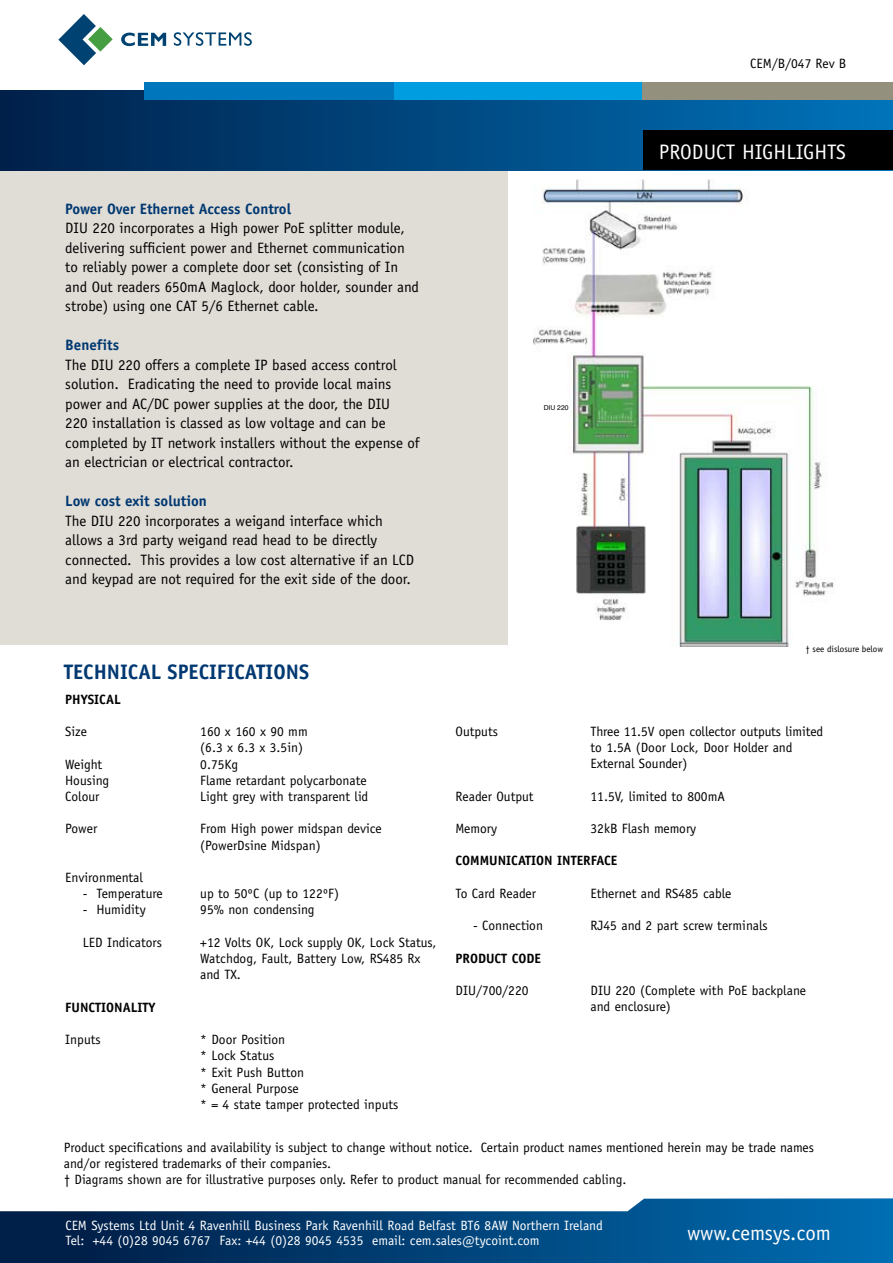
<style>
.page{position:relative;width:893px;height:1263px;background:#fff}
.page>*{position:absolute;margin:0;border:0;box-sizing:border-box;transform-origin:0 0}
.t1{font:21px "Officina Sans";color:#fff}
.t2{font:700 21px "Officina Sans";color:#003871}
.t3{font:15px/19.5px "Officina Sans";color:#000}
.t4{font:700 15px "Officina Sans";letter-spacing:-.01em;color:#003871}
.t5{font:13.5px/16.2px "Officina Sans";color:#000}
.t6{font:13.5px/15px "Officina Sans";color:#fff}
.t7{font:700 13.5px "Officina Sans";color:#000}
.t8{font:9px "Officina Sans";color:#000}
.t9{font:6.75px "Helvetica";color:#000}
.t10{font:6.75px "Arial";color:#000}
</style>
<div class="page">
<div style="left:0;top:163px;width:507px;height:482px;background:#e0dcd6"></div>
<svg style="left:0;top:1198px;width:893px;height:65px;background:#25608f"></svg>
<div style="left:0;top:91px;width:893px;height:79px;background:linear-gradient(to right,#00204d,#0876b8)"></div>
<div style="left:144px;top:82px;width:250px;height:17px;background:#0076bd"></div>
<div style="left:394px;top:82px;width:250px;height:17px;background:#009ee0"></div>
<div style="left:643px;top:82px;width:250px;height:17px;background:#93917e"></div>
<svg style="left:174px;top:32px;width:78px;height:14px"></svg>
<svg style="left:121px;top:33px;width:45px;height:13px"></svg>
<svg style="left:58px;top:14px;width:55px;height:51px"></svg>
<div style="left:643px;top:130px;width:250px;height:40px;background:#000"></div>
<img style="left:534px;top:180px;width:300px;height:467px">
<div style="left:529px;top:395px;width:39px;height:25px;background:#fff"></div>
<p class="t5" style="left:750px;top:55px;width:97px">CEM/B/047 Rev B</p>
<p class="t4" style="left:65px;top:199px;width:227px">Power Over Ethernet Access Control</p>
<p class="t3" style="left:65px;top:219px;width:355px">DIU 220 incorporates a High power PoE splitter module, delivering sufficient power and Ethernet communication to reliably power a complete door set (consisting of In and Out readers 650mA Maglock, door holder, sounder and strobe) using one CAT 5/6 Ethernet cable.</p>
<p class="t4" style="left:65px;top:336px;width:55px">Benefits</p>
<p class="t3" style="left:65px;top:355px;width:356px">The DIU 220 offers a complete IP based access control solution. Eradicating the need to provide local mains power and AC/DC power supplies at the door, the DIU<br>220 installation is classed as low voltage and can be completed by IT network installers without the expense of an electrician or electrical contractor.</p>
<p class="t4" style="left:65px;top:492px;width:143px">Low cost exit solution</p>
<p class="t3" style="left:65px;top:511px;width:350px">The DIU 220 incorporates a weigand interface which allows a 3rd party weigand read head to be directly connected. This provides a low cost alternative if an LCD and keypad are not required for the exit side of the door.</p>
<h1 class="t1" style="left:659px;top:139px;width:23px">Product</h1>
<h1 class="t1" style="left:742px;top:139px;width:24px">Highlights</h1>
<p class="t10" style="left:539px;top:403px;width:26px">DIU 2 0</p>
<p class="t9" style="left:544px;top:403px;width:26px">DIU 220</p>
<h1 class="t2" style="left:64px;top:658px;width:12px">TECHNICAL</h1>
<h1 class="t2" style="left:168px;top:658px;width:71px">SPECIFICATIONS</h1>
<p class="t7" style="left:65px;top:691px;width:57px">Physical</p>
<p class="t5" style="left:65px;top:724px;width:23px">Size</p>
<p class="t5" style="left:200px;top:724px;width:109px">160 x 160 x 90 mm (6.3 x 6.3 x 3.5in)</p>
<p class="t5" style="left:65px;top:756px;width:39px">Weight</p>
<p class="t5" style="left:200px;top:756px;width:40px">0.75Kg</p>
<p class="t5" style="left:65px;top:772px;width:46px">Housing</p>
<p class="t5" style="left:200px;top:772px;width:168px">Flame retardant polycarbonate</p>
<p class="t5" style="left:65px;top:788px;width:36px">Colour</p>
<p class="t5" style="left:200px;top:788px;width:169px">Light grey with transparent lid</p>
<p class="t5" style="left:65px;top:821px;width:34px">Power</p>
<p class="t5" style="left:200px;top:821px;width:183px">From High power midspan device (PowerDsine Midspan)</p>
<p class="t5" style="left:65px;top:869px;width:79px">Environmental</p>
<p class="t5" style="left:83px;top:886px;width:81px">- Temperature</p>
<p class="t5" style="left:200px;top:886px;width:140px">up to 50ºC (up to 122ºF)</p>
<p class="t5" style="left:83px;top:902px;width:64px">- Humidity</p>
<p class="t5" style="left:200px;top:902px;width:116px">95% non condensing</p>
<p class="t5" style="left:83px;top:934px;width:81px">LED Indicators</p>
<p class="t5" style="left:200px;top:934px;width:238px">+12 Volts OK, Lock supply OK, Lock Status,<br>Watchdog, Fault, Battery Low, RS485 Rx and TX.</p>
<p class="t7" style="left:65px;top:999px;width:92px">Functionality</p>
<p class="t5" style="left:65px;top:1031px;width:37px">Inputs</p>
<p class="t5" style="left:200px;top:1031px;width:200px">* Door Position<br>* Lock Status<br>* Exit Push Button<br>* General Purpose<br>* = 4 state tamper protected inputs</p>
<p class="t8" style="left:805px;top:644px;width:79px">† see dislosure below</p>
<p class="t5" style="left:455px;top:723px;width:44px">Outputs</p>
<p class="t5" style="left:590px;top:723px;width:234px">Three 11.5V open collector outputs limited to 1.5A (Door Lock, Door Holder and<br>External Sounder)</p>
<p class="t5" style="left:455px;top:788px;width:80px">Reader Output</p>
<p class="t5" style="left:590px;top:788px;width:136px">11.5V, limited to 800mA</p>
<p class="t5" style="left:455px;top:820px;width:43px">Memory</p>
<p class="t5" style="left:590px;top:820px;width:107px">32kB Flash memory</p>
<p class="t7" style="left:455px;top:852px;width:163px">Communication Interface</p>
<p class="t5" style="left:455px;top:885px;width:82px">To Card Reader</p>
<p class="t5" style="left:590px;top:885px;width:143px">Ethernet and RS485 cable</p>
<p class="t5" style="left:473px;top:917px;width:71px">- Connection</p>
<p class="t5" style="left:590px;top:917px;width:179px">RJ45 and 2 part screw terminals</p>
<p class="t7" style="left:455px;top:949px;width:39px">PRODUCT</p>
<p class="t7" style="left:512px;top:949px;width:29px">CODE</p>
<p class="t5" style="left:455px;top:982px;width:74px">DIU/700/220</p>
<p class="t5" style="left:590px;top:982px;width:217px">DIU 220 (Complete with PoE backplane and enclosure)</p>
<p class="t5" style="left:64px;top:1139px;width:752px">Product specifications and availability is subject to change without notice. Certain product names mentioned herein may be trade names and/or registered trademarks of their companies.<br>† Diagrams shown are for illustrative purposes only. Refer to product manual for recommended cabling.</p>
<p class="t6" style="left:65px;top:1218px;width:539px">CEM Systems Ltd Unit 4 Ravenhill Business Park Ravenhill Road Belfast BT6 8AW Northern Ireland<br>Tel: +44 (0)28 9045 6767 Fax: +44 (0)28 9045 4535 email: cem.sales@tycoint.com</p>
<h1 class="t1" style="left:687px;top:1220px;width:145px">www.cemsys.com</h1>
</div>
